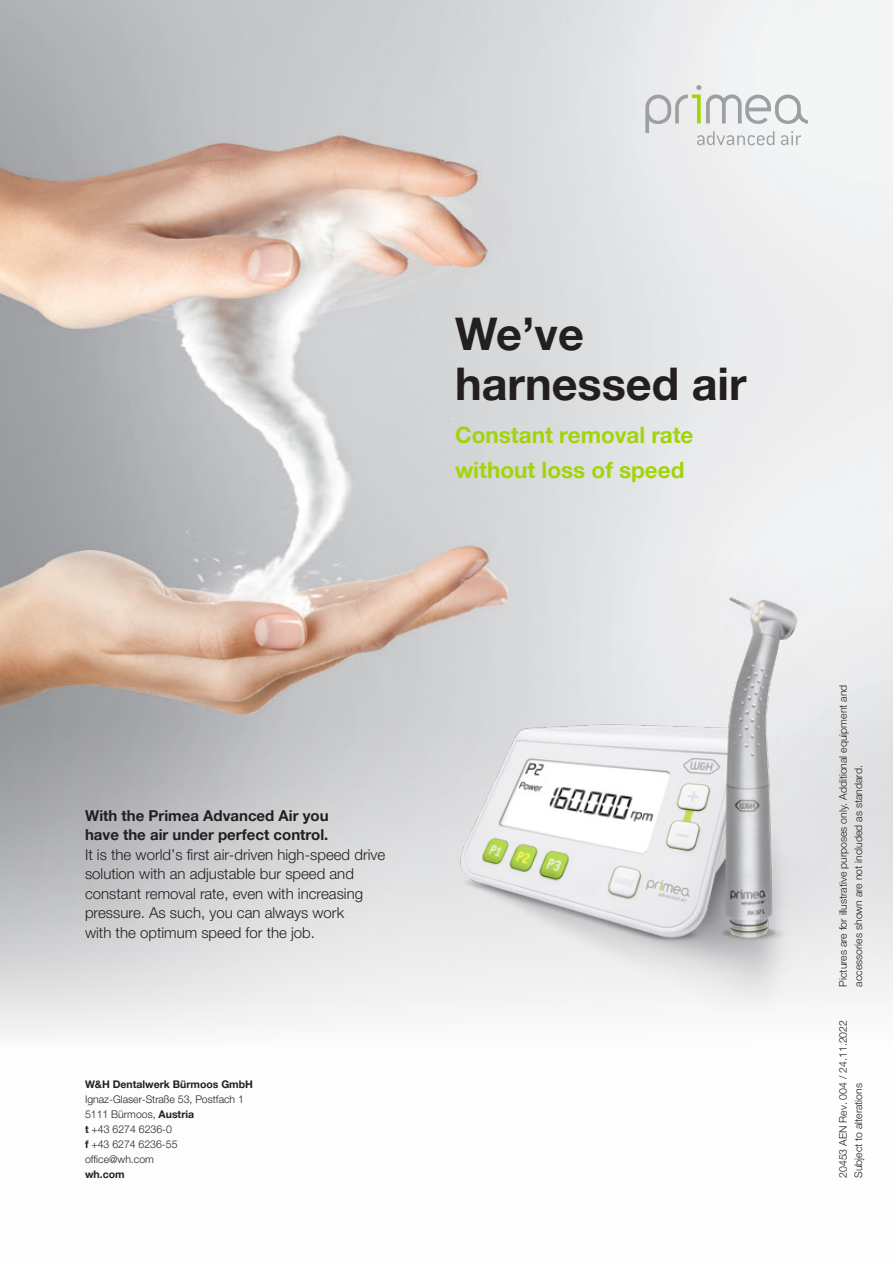
<style>
.page{position:relative;width:893px;height:1263px;background:#fff}
.page>*{position:absolute;margin:0;border:0;box-sizing:border-box;transform-origin:0 0}
.t1{font:700 45px/49.5px "Helvetica Neue World 75";color:#231f20}
.t2{font:700 22.5px/34.5px "Helvetica Neue World 75";color:#a2d40a}
.t3{font:15px/19.5px "Helvetica Neue World 45 Lt";color:#231f20}
.t4{font:700 15px/19.5px "Helvetica Neue World 75";color:#231f20}
.t5{font:10.5px/15px "Helvetica Neue World 45 Lt";color:#231f20}
.t6{font:700 10.5px "Helvetica Neue World 75";color:#231f20}
.s1{font-family:"Helvetica Neue World 75";font-weight:700}
</style>
<div class="page">
<img style="left:0;top:0;width:893px;height:1034px">
<svg style="left:645px;top:85px;width:163px;height:60px"></svg>
<img style="left:428px;top:564px;width:442px;height:470px">
<h1 class="t1" style="left:455px;top:310px;width:293px">We’ve harnessed air</h1>
<h2 class="t2" style="left:455px;top:418px;width:240px">Constant removal rate without loss of speed</h2>
<h3 class="t4" style="left:85px;top:806px;width:245px">With the Primea Advanced Air you have the air under perfect control.</h3>
<h3 class="t3" style="left:85px;top:845px;width:302px">It is the world’s first air-driven high-speed drive solution with an adjustable bur speed and constant removal rate, even with increasing pressure. As such, you can always work<br>with the optimum speed for the job.</h3>
<p class="t6" style="left:85px;top:1078px;width:169px">W&amp;H Dentalwerk Bürmoos GmbH</p>
<p class="t5" style="left:85px;top:1092px;width:160px">Ignaz-Glaser-Straße 53, Postfach 1<br>5111 Bürmoos, <span class="s1">Austria<br>t</span> +43 6274 6236-0<br><span class="s1">f</span> +43 6274 6236-55 office@wh.com</p>
<p class="t6" style="left:85px;top:1168px;width:41px">wh.com</p>
<p class="t5" style="left:836px;top:986px;width:303px;rotate:-90deg">Pictures are for illustrative purposes only. Additional equipment and accessories shown are not included as standard.</p>
<p class="t5" style="left:836px;top:1178px;width:159px;rotate:-90deg">20453 AEN Rev. 004 / 24.11.2022<br>Subject to alterations</p>
</div>
